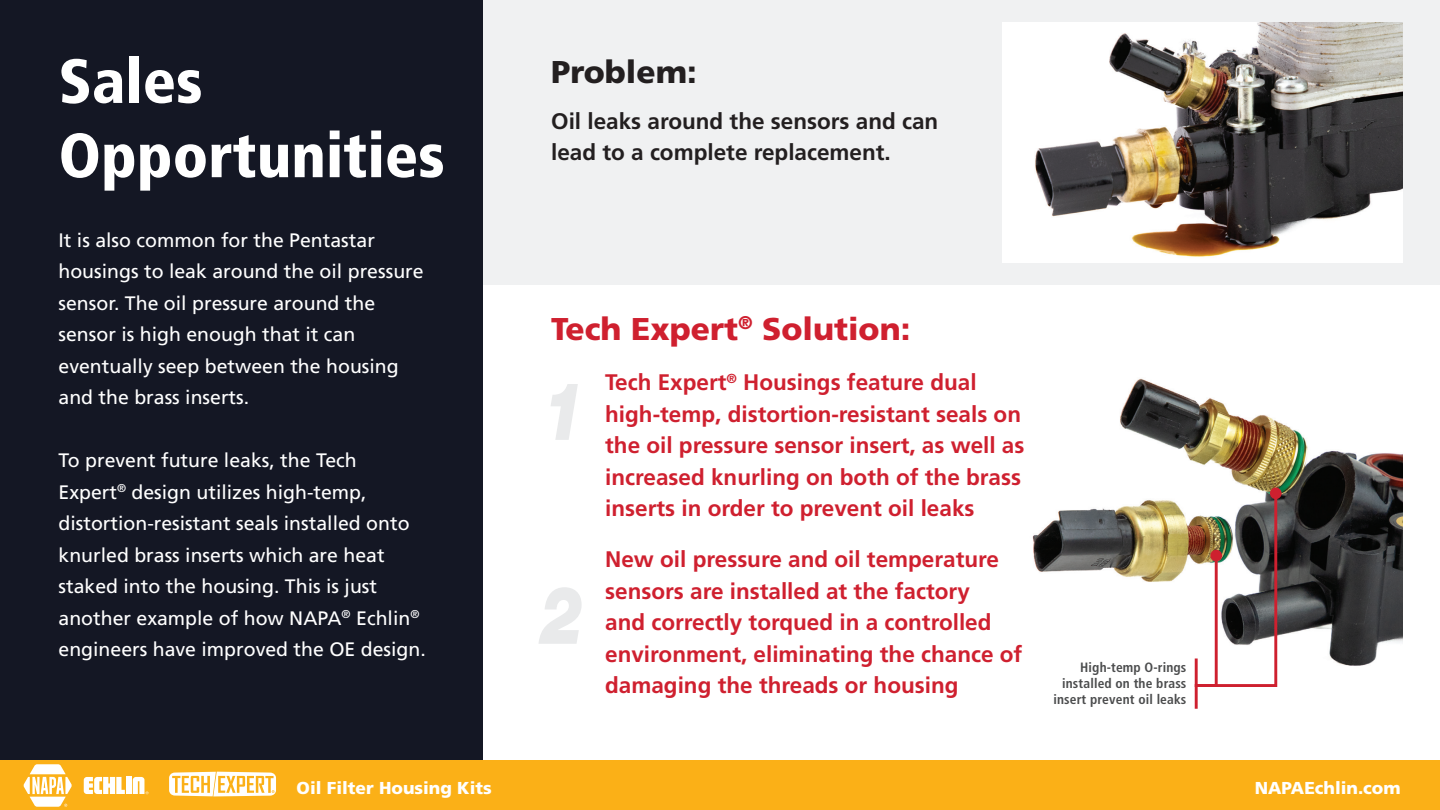
<style>
.page{position:relative;width:1440px;height:810px;background:#fff}
.page>*{position:absolute;margin:0;border:0;box-sizing:border-box;transform-origin:0 0}
.t1{font:900 condensed 62.25px/74.2px "Frutiger LT Std";color:#fff}
.t2{font:900 31.5px "Frutiger LT Std";color:#cf202f}
.t3{font:900 31.5px "Frutiger LT Std";color:#231f20}
.t4{font:700 22.5px/31.5px "Frutiger LT Std";color:#cf202f}
.t5{font:700 22.5px/31.5px "Frutiger LT Std";color:#231f20}
.t6{font:19.5px/31.5px "Frutiger LT Std";color:#fff}
.t7{font:900 17.25px "Frutiger LT Std";color:#fff}
.t8{font:700 condensed 13.5px/16.2px "Frutiger LT Std";letter-spacing:.01em;color:#4b4c4d;text-align:right}
</style>
<div class="page">
<div style="left:0;top:0;width:483px;height:810px;background:#141724"></div>
<div style="left:0;top:761px;width:1440px;height:49px;background:#fbb017"></div>
<div style="left:483px;top:0;width:957px;height:285px;background:#f0f1f2"></div>
<img style="left:1002px;top:22px;width:401px;height:240px">
<svg style="left:551px;top:384px;width:27px;height:56px"></svg>
<svg style="left:539px;top:587px;width:43px;height:57px"></svg>
<img style="left:1032px;top:378px;width:370px;height:331px">
<hr style="left:1195px;top:658px;width:3px;height:51px;background:#ce202f">
<svg style="left:1192px;top:490px;width:87px;height:198px"></svg>
<div style="left:1270px;top:488px;width:12px;height:11px;background:#ce202f;border-radius:50%"></div>
<svg style="left:84px;top:777px;width:41px;height:17px"></svg>
<div style="left:126px;top:777px;width:6px;height:17px;background:#fff"></div>
<svg style="left:133px;top:777px;width:15px;height:17px"></svg>
<svg style="left:24px;top:764px;width:48px;height:43px"></svg>
<svg style="left:169px;top:772px;width:107px;height:24px"></svg>
<h1 class="t1" style="left:58px;top:44px;width:388px">Sales<br>Opportunities</h1>
<p class="t6" style="left:58px;top:224px;width:367px">It is also common for the Pentastar housings to leak around the oil pressure sensor. The oil pressure around the sensor is high enough that it can eventually seep between the housing and the brass inserts.</p>
<p class="t6" style="left:58px;top:445px;width:369px">To prevent future leaks, the Tech Expert<sup>®</sup> design utilizes high-temp, distortion-resistant seals installed onto knurled brass inserts which are heat staked into the housing. This is just another example of how NAPA<sup>®</sup> Echlin<sup>® </sup>engineers have improved the OE design.</p>
<h2 class="t3" style="left:551px;top:53px;width:147px">Problem:</h2>
<p class="t5" style="left:551px;top:105px;width:389px">Oil leaks around the sensors and can lead to a complete replacement.</p>
<h2 class="t2" style="left:551px;top:310px;width:361px">Tech Expert<sup>®</sup> Solution:</h2>
<p class="t4" style="left:605px;top:367px;width:421px">Tech Expert<sup>®</sup> Housings feature dual high-temp, distortion-resistant seals on the oil pressure sensor insert, as well as increased knurling on both of the brass inserts in order to prevent oil leaks</p>
<p class="t4" style="left:605px;top:544px;width:419px">New oil pressure and oil temperature sensors are installed at the factory<br>and correctly torqued in a controlled environment, eliminating the chance of damaging the threads or housing</p>
<p class="t8" style="left:1053px;top:659px;width:135px">High-temp O-rings installed on the brass insert prevent oil leaks</p>
<p class="t7" style="left:297px;top:777px;width:197px">Oil Filter Housing Kits</p>
<p class="t7" style="left:1255px;top:777px;width:147px">NAPAEchlin.com</p>
</div>
